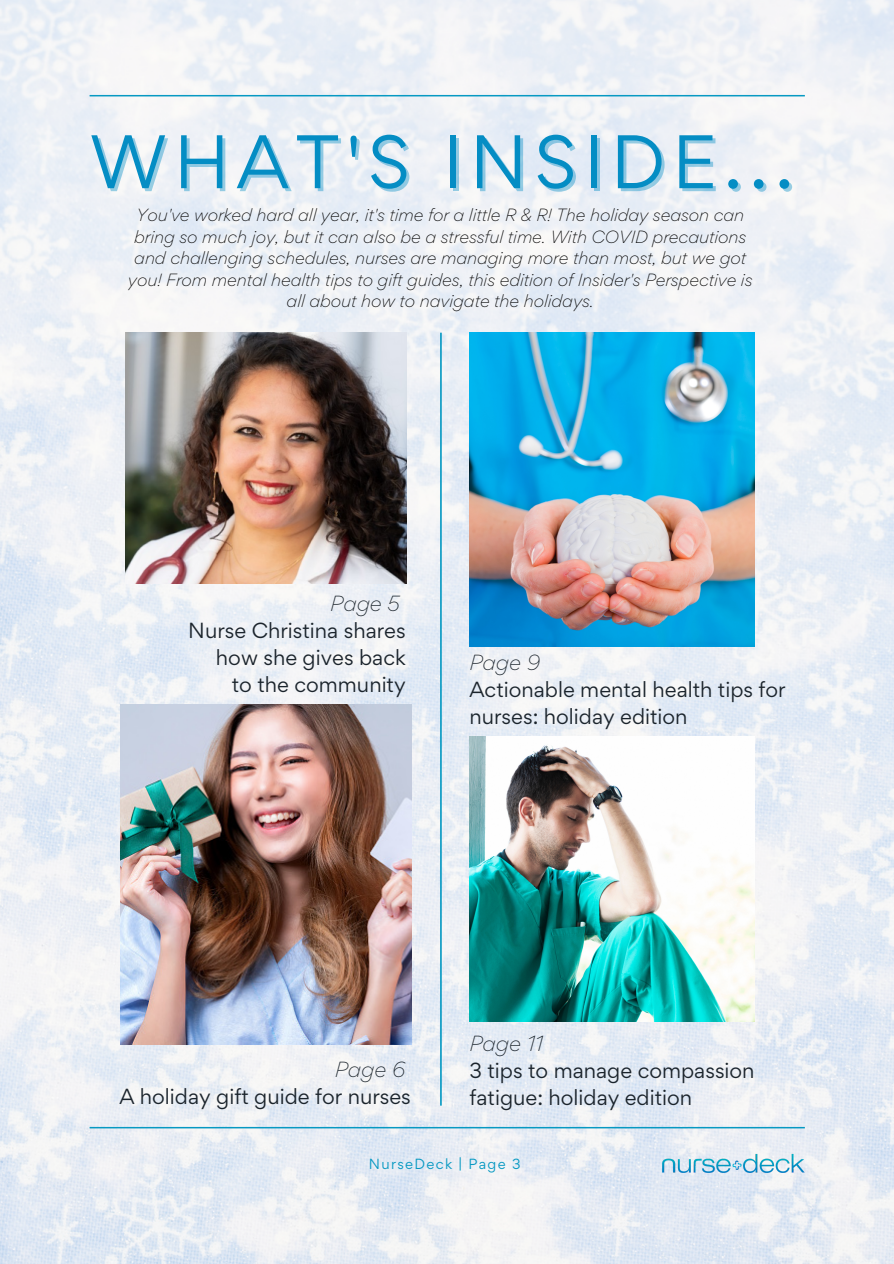
<style>
.page{position:relative;width:894px;height:1264px;background:#fff}
.page>*{position:absolute;margin:0;border:0;box-sizing:border-box;transform-origin:0 0}
.t1{font:67.5px "Gordita";letter-spacing:.1em;color:#048dc4}
.t2{font:19.5px/27px "Gordita";color:#1b242c}
.t3{font:italic 300 19.5px "Gordita";color:#1b242c}
.t4{font:italic 300 15.75px/21.5px "Gordita";color:#000;text-align:center}
.t5{font:13.2px "Gordita";letter-spacing:.1em;color:#0799c2}
</style>
<div class="page">
<img style="left:0;top:0;width:893px;height:1263px">
<svg style="left:90px;top:1126px;width:714px;height:2px"></svg>
<img style="left:661px;top:1153px;width:143px;height:20px">
<svg style="left:90px;top:95px;width:714px;height:1px"></svg>
<img style="left:125px;top:332px;width:281px;height:251px">
<svg style="left:440px;top:333px;width:1px;height:772px"></svg>
<img style="left:469px;top:736px;width:285px;height:285px">
<img style="left:469px;top:332px;width:285px;height:314px">
<img style="left:120px;top:704px;width:291px;height:340px">
<p class="t1" style="left:89px;top:116px;width:705px">WHAT'S INSIDE...</p>
<p class="t4" style="left:128px;top:204px;width:625px">You've worked hard all year, it's time for a little R &amp; R! The holiday season can bring so much joy, but it can also be a stressful time. With COVID precautions and challenging schedules, nurses are managing more than most, but we got you! From mental health tips to gift guides, this edition of Insider's Perspective is all about how to navigate the holidays.</p>
<p class="t3" style="left:330px;top:590px;width:71px">Page 5</p>
<p class="t2" style="left:188px;top:616px;width:219px">Nurse Christina shares</p>
<p class="t2" style="left:216px;top:643px;width:191px">how she gives back</p>
<p class="t2" style="left:232px;top:670px;width:175px">to the community</p>
<p class="t3" style="left:469px;top:648px;width:72px">Page 9</p>
<p class="t2" style="left:469px;top:675px;width:317px">Actionable mental health tips for nurses: holiday edition</p>
<p class="t3" style="left:334px;top:1055px;width:72px">Page 6</p>
<p class="t2" style="left:119px;top:1082px;width:293px">A holiday gift guide for nurses</p>
<p class="t3" style="left:469px;top:1030px;width:75px">Page 11</p>
<p class="t2" style="left:469px;top:1056px;width:286px">3 tips to manage compassion fatigue: holiday edition</p>
<p class="t5" style="left:369px;top:1154px;width:153px">NurseDeck | Page 3</p>
</div>
